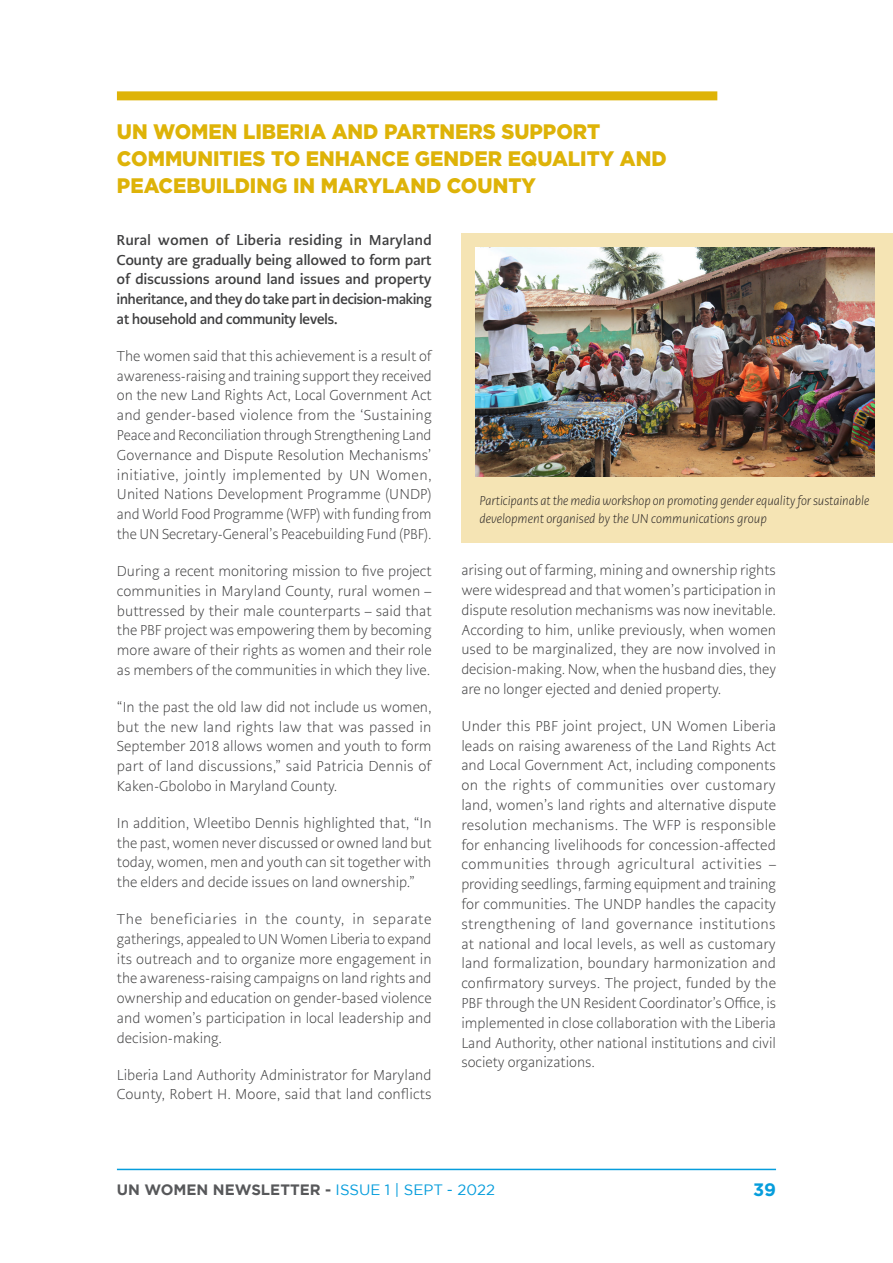
<style>
.page{position:relative;width:893px;height:1263px;background:#fff}
.page>*{position:absolute;margin:0;border:0;box-sizing:border-box;transform-origin:0 0}
.h2_women_peace_secur{font:900 21px/27px "Gotham";color:#deb308;scale:.95 1}
.t1{font:700 18px "Gotham";color:#069ddc}
.t2{font:700 15px "Gotham";color:#57585a}
.text_normal{font:300 14.25px/19.8px "PMN Caecilia Sans Text";color:#3e3e3f;text-align:justify;scale:.95 1}
.text_normal-2{font:300 14.25px/19.8px "PMN Caecilia Sans Text";color:#3e3e3f;text-align:justify}
.text_normal_first_pa{font:700 14.25px/19.8px "PMN Caecilia Sans Head";color:#3e3e3f;text-align:justify}
.text_normal-3{font:300 14.25px/19.8px "PMN Caecilia Sans Text";color:#3e3e3f;text-align:justify;scale:.96 1}
.picture_caption{font:italic 300 12.75px/18px "PMN Caecilia Sans Text";letter-spacing:-.005em;color:#231f20;scale:.93 1}
.s1{font-weight:400;color:#069ddc}
</style>
<div class="page">
<hr style="left:117px;top:1169px;width:659px;height:1px;background:#069ddc">
<div style="left:117px;top:91px;width:600px;height:9px;background:#deb308"></div>
<div style="left:461px;top:234px;width:432px;height:309px;background:#f5e4b4"></div>
<img style="left:476px;top:248px;width:399px;height:229px">
<p class="h2_women_peace_secur" style="left:117px;top:117px;width:580px">UN WOMEN LIBERIA AND PARTNERS SUPPORT<br>COMMUNITIES TO ENHANCE GENDER EQUALITY AND<br>PEACEBUILDING IN MARYLAND COUNTY</p>
<p class="text_normal_first_pa" style="left:117px;top:230px;width:316px">Rural women of Liberia residing in Maryland County are gradually being allowed to form part of discussions around land issues and property inheritance, and they do take part in decision-making at household and community levels.</p>
<p class="text_normal" style="left:117px;top:346px;width:333px">The women said that this achievement is a result of awareness-raising and training support they received on the new Land Rights Act, Local Government Act and gender-based violence from the ‘Sustaining Peace and Reconciliation through Strengthening Land Governance and Dispute Resolution Mechanisms’ initiative, jointly implemented by UN Women, United Nations Development Programme (UNDP) and World Food Programme (WFP) with funding from the UN Secretary-General’s Peacebuilding Fund (PBF).</p>
<p class="text_normal" style="left:117px;top:561px;width:333px">During a recent monitoring mission to five project communities in Maryland County, rural women – buttressed by their male counterparts – said that the PBF project was empowering them by becoming more aware of their rights as women and their role as members of the communities in which they live.</p>
<p class="text_normal" style="left:117px;top:697px;width:333px">“In the past the old law did not include us women, but the new land rights law that was passed in September 2018 allows women and youth to form part of land discussions,” said Patricia Dennis of Kaken-Gbolobo in Maryland County.</p>
<p class="text_normal-3" style="left:117px;top:813px;width:329px">In addition, Wleetibo Dennis highlighted that, “In the past, women never discussed or owned land but today, women, men and youth can sit together with the elders and decide issues on land ownership.”</p>
<p class="text_normal-2" style="left:117px;top:909px;width:316px">The beneficiaries in the county, in separate gatherings, appealed to UN Women Liberia to expand its outreach and to organize more engagement in the awareness-raising campaigns on land rights and ownership and education on gender-based violence and women’s participation in local leadership and decision-making.</p>
<p class="text_normal" style="left:117px;top:1065px;width:333px">Liberia Land Authority Administrator for Maryland<br>County, Robert H. Moore, said that land conflicts</p>
<p class="picture_caption" style="left:479px;top:491px;width:421px">Participants at the media workshop on promoting gender equality for sustainable development organised by the UN communications group</p>
<p class="text_normal" style="left:461px;top:560px;width:333px">arising out of farming, mining and ownership rights were widespread and that women’s participation in dispute resolution mechanisms was now inevitable.<br>According to him, unlike previously, when women used to be marginalized, they are now involved in decision-making. Now, when the husband dies, they are no longer ejected and denied property.</p>
<p class="text_normal-2" style="left:461px;top:716px;width:316px">Under this PBF joint project, UN Women Liberia leads on raising awareness of the Land Rights Act and Local Government Act, including components on the rights of communities over customary land, women’s land rights and alternative dispute resolution mechanisms. The WFP is responsible for enhancing livelihoods for concession-affected communities through agricultural activities – providing seedlings, farming equipment and training for communities. The UNDP handles the capacity strengthening of land governance institutions at national and local levels, as well as customary land formalization, boundary harmonization and confirmatory surveys. The project, funded by the PBF through the UN Resident Coordinator’s Office, is implemented in close collaboration with the Liberia Land Authority, other national institutions and civil society organizations.</p>
<p class="t2" style="left:117px;top:1180px;width:380px">UN WOMEN NEWSLETTER - <span class="s1">ISSUE 1 | SEPT - 2022</span></p>
<p class="t1" style="left:753px;top:1179px;width:25px">39</p>
</div>
